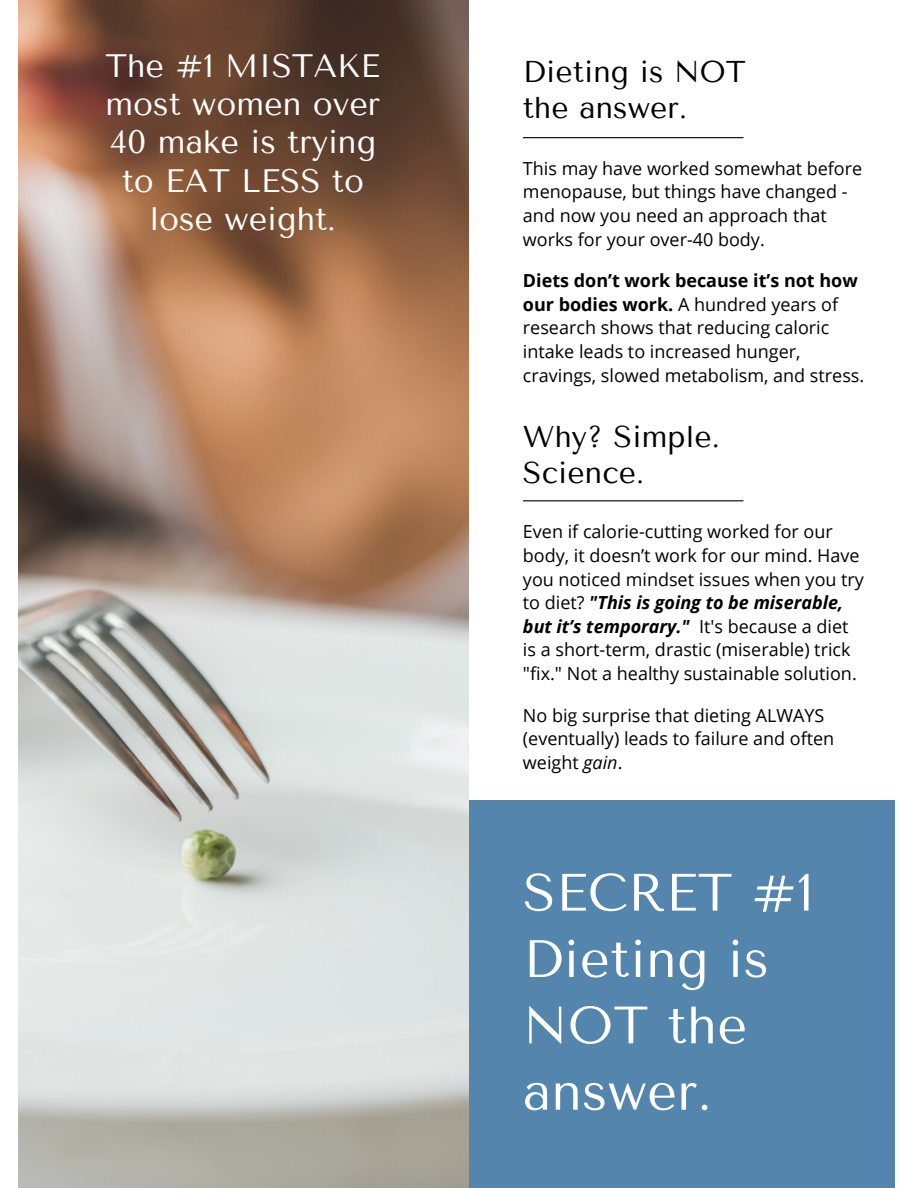
<style>
.page{position:relative;width:918px;height:1188px;background:#fff}
.page>*{position:absolute;margin:0;border:0;box-sizing:border-box;transform-origin:0 0}
.t1{font:52.5px/66.3px "Tenor Sans";letter-spacing:.005em;color:#fff}
.t2{font:32.4px/38.2px "Tenor Sans";color:#fff;text-align:center}
.t3{font:30px/36px "Tenor Sans";letter-spacing:.005em;color:#000}
.t4{font:18px/23.7px "Open Sans";color:#000}
.s1{font-weight:700}
.s2{font-weight:700;font-style:italic}
.s3{font-style:italic}
</style>
<div class="page">
<hr style="left:523px;top:137px;width:220px;height:1px;background:#000">
<hr style="left:523px;top:500px;width:220px;height:1px;background:#000">
<div style="left:464px;top:800px;width:430px;height:388px;background:#5385ad"></div>
<img style="left:18px;top:0;width:450px;height:1188px">
<h2 class="t2" style="left:105px;top:47px;width:276px">The #1 MISTAKE most women over<br>40 make is trying to EAT LESS to lose weight.</h2>
<h3 class="t3" style="left:523px;top:54px;width:224px">Dieting is NOT the answer.</h3>
<p class="t4" style="left:523px;top:156px;width:341px">This may have worked somewhat before menopause, but things have changed - and now you need an approach that works for your over-40 body.</p>
<p class="t4" style="left:523px;top:268px;width:343px"><span class="s1">Diets don’t work because it’s not how our bodies work.</span> A hundred years of research shows that reducing caloric intake leads to increased hunger, cravings, slowed metabolism, and stress.</p>
<h3 class="t3" style="left:523px;top:418px;width:198px">Why? Simple.<br>Science.</h3>
<p class="t4" style="left:523px;top:519px;width:343px">Even if calorie-cutting worked for our body, it doesn’t work for our mind. Have you noticed mindset issues when you try to diet? <span class="s2">"This is going to be miserable, but it’s temporary."</span> It's because a diet is a short-term, drastic (miserable) trick "fix." Not a healthy sustainable solution.</p>
<p class="t4" style="left:523px;top:703px;width:313px">No big surprise that dieting ALWAYS (eventually) leads to failure and often weight <span class="s3">gain</span>.</p>
<h1 class="t1" style="left:523px;top:860px;width:292px">SECRET #1<br>Dieting is<br>NOT the answer.</h1>
</div>
